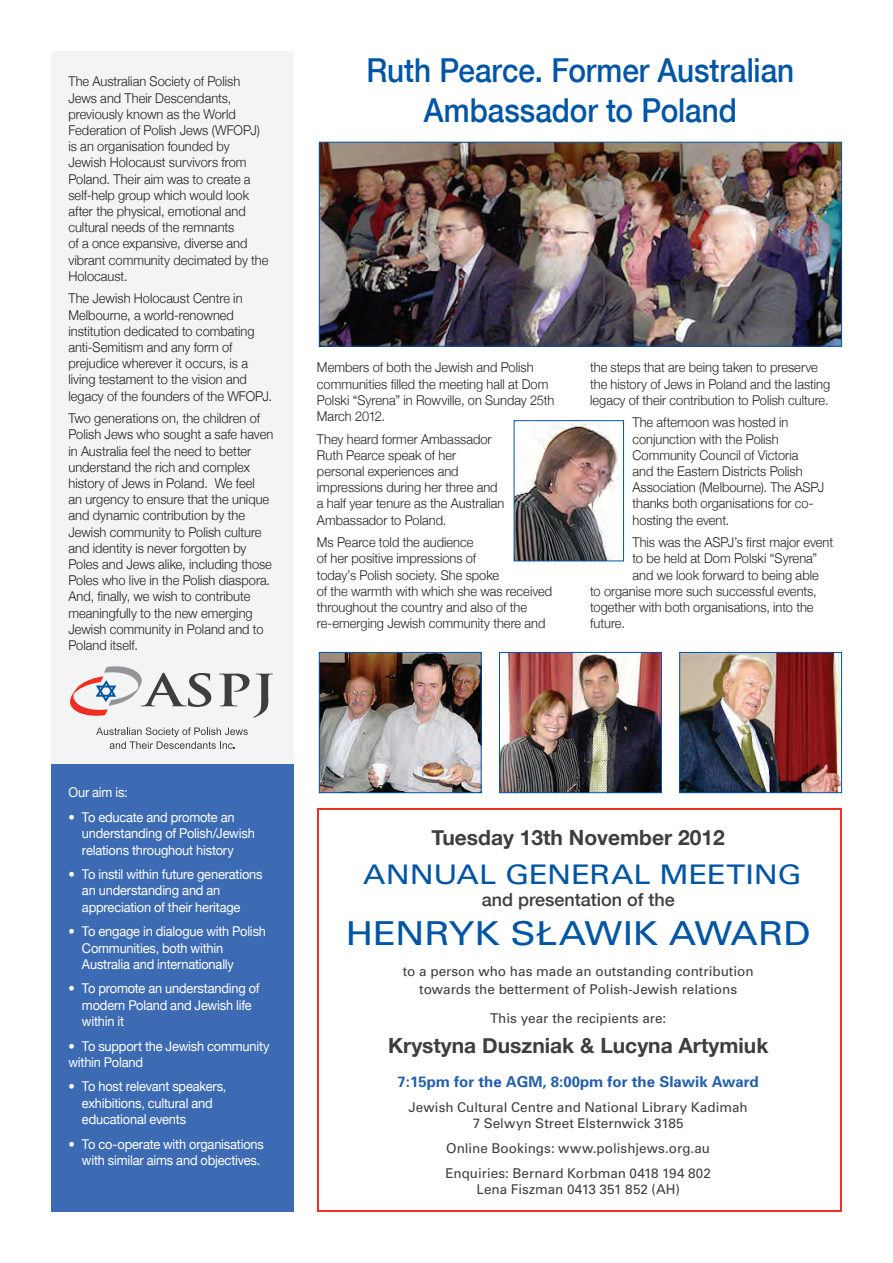
<style>
.page{position:relative;width:893px;height:1263px;background:#fff}
.page>*{position:absolute;margin:0;border:0;box-sizing:border-box;transform-origin:0 0}
.t1{font:500 33px/39.6px "Helvetica Neue";color:#0155a5;text-align:center;scale:.9 1}
.t2{font:500 33px "Univers CE";letter-spacing:-.01em;color:#0155a5;scale:1.15 1}
.t3{font:500 27px "Univers CE";color:#0155a5;scale:1.15 1}
.t4{font:700 21px "Helvetica Neue";color:#3e3e3f}
.t5{font:500 18px "Helvetica Neue";color:#3e3e3f}
.t6{font:700 15px "Univers";color:#235fab}
.t7{font:300 13.5px/16.2px "Helvetica Neue";color:#231f20;scale:.95 1}
.t8{font:13.5px/16.2px "Helvetica Neue";letter-spacing:-.015em;color:#fff;scale:.95 1}
.t9{font:500 13.5px/16.2px "Univers CE";color:#3e3e3f;text-align:center}
.t10{font:13.5px/18px "Univers";color:#3e3e3f;text-align:center}
</style>
<div class="page">
<img style="left:321px;top:144px;width:519px;height:201px">
<div style="left:319px;top:142px;width:523px;height:205px;border:1px solid #0155a5"></div>
<img style="left:516px;top:423px;width:103px;height:136px">
<div style="left:514px;top:420px;width:110px;height:141px;border:1px solid #0155a5"></div>
<div style="left:317px;top:808px;width:525px;height:404px;border:2px solid #ee2e22"></div>
<div style="left:51px;top:51px;width:243px;height:1161px;background:#f3f4f3"></div>
<div style="left:51px;top:764px;width:243px;height:448px;background:#3d6bb3"></div>
<svg style="left:219px;top:674px;width:54px;height:43px"></svg>
<svg style="left:70px;top:666px;width:141px;height:50px"></svg>
<svg style="left:96px;top:727px;width:152px;height:22px"></svg>
<img style="left:321px;top:654px;width:159px;height:137px">
<div style="left:319px;top:652px;width:163px;height:141px;border:1px solid #0155a5"></div>
<img style="left:501px;top:654px;width:159px;height:137px">
<div style="left:499px;top:652px;width:163px;height:141px;border:1px solid #0155a5"></div>
<img style="left:681px;top:654px;width:159px;height:137px">
<div style="left:679px;top:652px;width:163px;height:141px;border:1px solid #0155a5"></div>
<p class="t7" style="left:68px;top:73px;width:212px">The Australian Society of Polish<br>Jews and Their Descendants, previously known as the World<br>Federation of Polish Jews (WFOPJ) is an organisation founded by<br>Jewish Holocaust survivors from<br>Poland. Their aim was to create a self-help group which would look after the physical, emotional and cultural needs of the remnants<br>of a once expansive, diverse and vibrant community decimated by the<br>Holocaust.</p>
<p class="t7" style="left:68px;top:290px;width:216px">The Jewish Holocaust Centre in<br>Melbourne, a world-renowned institution dedicated to combating anti-Semitism and any form of prejudice wherever it occurs, is a living testament to the vision and legacy of the founders of the WFOPJ.</p>
<p class="t7" style="left:68px;top:410px;width:217px">Two generations on, the children of Polish Jews who sought a safe haven in Australia feel the need to better understand the rich and complex history of Jews in Poland. We feel<br>an urgency to ensure that the unique and dynamic contribution by the Jewish community to Polish culture and identity is never forgotten by Poles and Jews alike, including those Poles who live in the Polish diaspora.<br>And, finally, we wish to contribute meaningfully to the new emerging Jewish community in Poland and to Poland itself.</p>
<h1 class="t1" style="left:366px;top:51px;width:477px">Ruth Pearce. Former Australian<br>Ambassador to Poland</h1>
<p class="t7" style="left:317px;top:359px;width:251px">Members of both the Jewish and Polish communities filled the meeting hall at Dom Polski “Syrena” in Rowville, on Sunday 25th March 2012.</p>
<p class="t7" style="left:317px;top:430px;width:199px">They heard former Ambassador<br>Ruth Pearce speak of her personal experiences and impressions during her three and a half year tenure as the Australian<br>Ambassador to Poland.</p>
<p class="t7" style="left:317px;top:534px;width:249px">Ms Pearce told the audience<br>of her positive impressions of<br>today’s Polish society. She spoke<br>of the warmth with which she was received throughout the country and also of the re-emerging Jewish community there and</p>
<p class="t7" style="left:590px;top:359px;width:254px">the steps that are being taken to preserve the history of Jews in Poland and the lasting legacy of their contribution to Polish culture.</p>
<p class="t7" style="left:632px;top:414px;width:203px">The afternoon was hosted in conjunction with the Polish<br>Community Council of Victoria<br>and the Eastern Districts Polish<br>Association (Melbourne). The ASPJ thanks both organisations for co&shy;hosting the event.</p>
<p class="t7" style="left:632px;top:534px;width:213px">This was the ASPJ’s first major event</p>
<p class="t7" style="left:632px;top:550px;width:196px">to be held at Dom Polski “Syrena”</p>
<p class="t7" style="left:632px;top:566px;width:198px">and we look forward to being able</p>
<p class="t7" style="left:590px;top:583px;width:240px">to organise more such successful events,</p>
<p class="t7" style="left:590px;top:599px;width:237px">together with both organisations, into the</p>
<p class="t7" style="left:590px;top:615px;width:38px">future.</p>
<p class="t8" style="left:68px;top:784px;width:64px">Our aim is:</p>
<p class="t8" style="left:82px;top:809px;width:184px;text-indent:-14px">• To educate and promote an understanding of Polish/Jewish relations throughout history</p>
<p class="t8" style="left:82px;top:866px;width:192px;text-indent:-14px">• To instil within future generations an understanding and an appreciation of their heritage</p>
<p class="t8" style="left:82px;top:923px;width:195px;text-indent:-14px">• To engage in dialogue with Polish<br>Communities, both within<br>Australia and internationally</p>
<p class="t8" style="left:82px;top:980px;width:188px;text-indent:-14px">• To promote an understanding of modern Poland and Jewish life within it</p>
<p class="t8" style="left:68px;top:1037px;width:213px">• To support the Jewish community within Poland</p>
<p class="t8" style="left:82px;top:1078px;width:154px;text-indent:-14px">• To host relevant speakers, exhibitions, cultural and educational events</p>
<p class="t8" style="left:68px;top:1135px;width:207px;text-align:right">• To co-operate with organisations with similar aims and objectives.</p>
<h3 class="t4" style="left:431px;top:825px;width:295px">Tuesday 13th November 2012</h3>
<h2 class="t3" style="left:363px;top:859px;width:383px">ANNUAL GENERAL MEETING</h2>
<h3 class="t5" style="left:482px;top:889px;width:195px">and presentation of the</h3>
<h1 class="t2" style="left:346px;top:914px;width:406px">HENRYK SŁAWIK AWARD</h1>
<p class="t10" style="left:403px;top:961px;width:353px">to a person who has made an outstanding contribution towards the betterment of Polish-Jewish relations</p>
<p class="t10" style="left:490px;top:1009px;width:178px">This year the recipients are:</p>
<h3 class="t4" style="left:388px;top:1032px;width:382px">Krystyna Duszniak &amp; Lucyna Artymiuk</h3>
<p class="t6" style="left:398px;top:1072px;width:363px">7:15pm for the AGM, 8:00pm for the Slawik Award</p>
<p class="t9" style="left:408px;top:1100px;width:341px">Jewish Cultural Centre and National Library Kadimah<br>7 Selwyn Street Elsternwick 3185</p>
<p class="t9" style="left:445px;top:1136px;width:267px;line-height:24.8px;text-align:left">Online Bookings: www.polishjews.org.au<br>Enquiries: Bernard Korbman 0418 194 802</p>
<p class="t9" style="left:476px;top:1181px;width:205px">Lena Fiszman 0413 351 852 (AH)</p>
</div>
